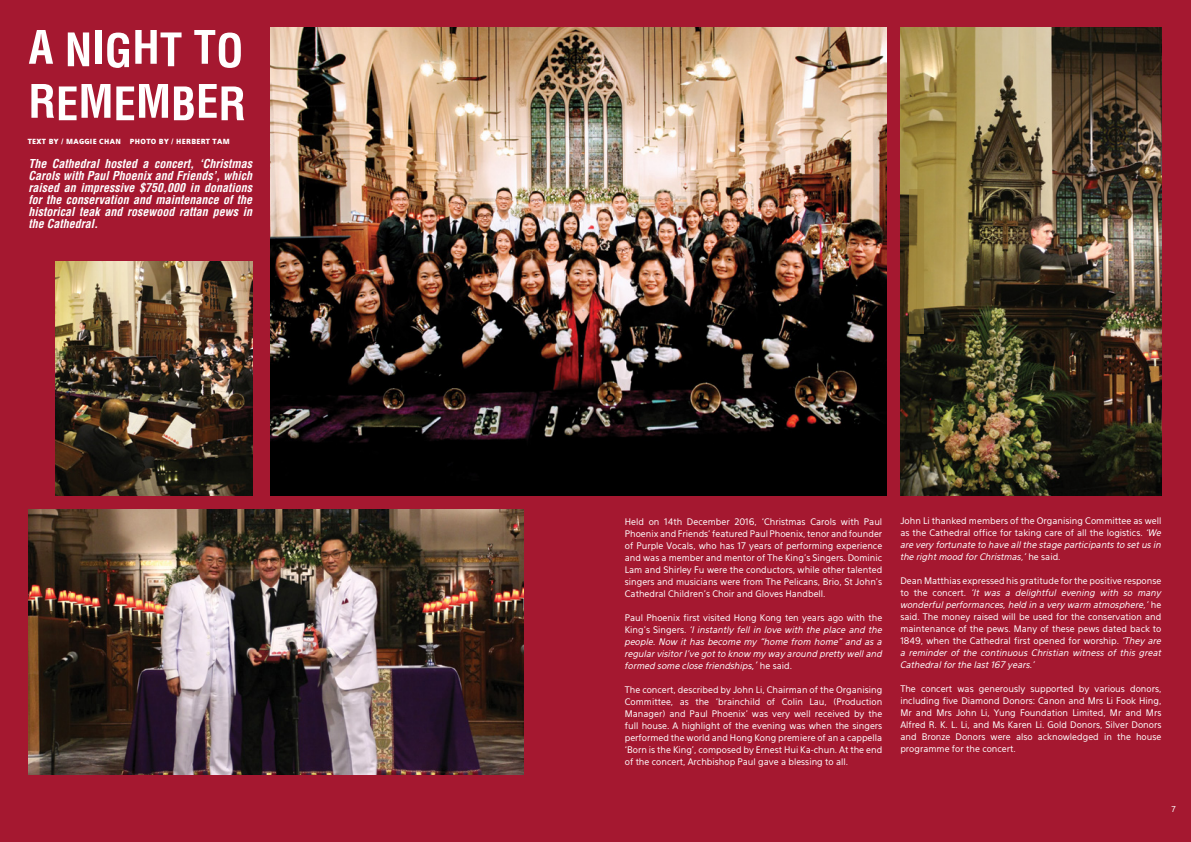
<style>
.page{position:relative;width:1191px;height:842px;background:#a51830}
.page>*{position:absolute;margin:0;border:0;box-sizing:border-box;transform-origin:0 0}
.t1{font:italic 700 condensed 12px/12px "Helvetica LT Std";color:#fff;text-align:justify}
.t2{font:9px/12px "Eau Sans";color:#fff;text-align:justify}
.t3{font:italic 9px/12px "Eau Sans";color:#fff;text-align:justify}
.t4{font:8px "Eau Sans";color:#fff}
.t5{font:900 7px "Eau Sans";letter-spacing:.05em;color:#fff}
.s1{font-style:normal}
.s2{font-size:10px}
.s3{font-style:italic}
</style>
<div class="page">
<svg style="left:29px;top:30px;width:24px;height:34px"></svg>
<svg style="left:68px;top:32px;width:21px;height:34px"></svg>
<div style="left:95px;top:30px;width:7px;height:34px;background:#fff"></div>
<svg style="left:107px;top:33px;width:22px;height:35px"></svg>
<svg style="left:135px;top:30px;width:46px;height:36px"></svg>
<svg style="left:194px;top:30px;width:47px;height:38px"></svg>
<svg style="left:31px;top:84px;width:79px;height:36px"></svg>
<svg style="left:116px;top:84px;width:52px;height:36px"></svg>
<svg style="left:174px;top:84px;width:70px;height:36px"></svg>
<img style="left:270px;top:27px;width:616px;height:468px">
<img style="left:55px;top:261px;width:197px;height:234px">
<img style="left:900px;top:27px;width:261px;height:468px">
<img style="left:28px;top:509px;width:495px;height:265px">
<svg style="left:909px;top:189px;width:14px;height:144px;background:#8b7534"></svg>
<p class="t5" style="left:28px;top:137px;width:95px">TEXT BY / MAGGIE CHAN</p>
<p class="t5" style="left:130px;top:137px;width:101px">PHOTO BY / HERBERT TAM</p>
<h1 class="t1" style="left:28px;top:157px;width:225px">The Cathedral hosted a concert, ‘Christmas Carols with Paul Phoenix and Friends’, which raised an impressive $750,000 in donations for the conservation and maintenance of the historical teak and rosewood rattan pews in the Cathedral.</h1>
<p class="t2" style="left:625px;top:515px;width:259px">Held on 14th December 2016, ‘Christmas Carols with Paul Phoenix and Friends’ featured Paul Phoenix, tenor and founder of Purple Vocals, who has 17 years of performing experience and was a member and mentor of The King’s Singers. Dominic Lam and Shirley Fu were the conductors, while other talented singers and musicians were from The Pelicans, Brio, St John’s Cathedral Children’s Choir and Gloves Handbell.</p>
<p class="t3" style="left:625px;top:611px;width:259px"><span class="s1">Paul Phoenix first visited Hong Kong ten years ago with the King’s Singers.</span> ‘I instantly fell in love with the place and the people. Now it has become my “home from home” and as a regular visitor I’ve got to know my way around pretty well and formed some close friendships<span class="s2">,’</span> <span class="s1">he said.</span></p>
<p class="t2" style="left:625px;top:683px;width:259px">The concert, described by John Li, Chairman of the Organising Committee, as the ‘brainchild of Colin Lau, (Production Manager) and Paul Phoenix’ was very well received by the full house. A highlight of the evening was when the singers performed the world and Hong Kong premiere of an a cappella ‘Born is the King’, composed by Ernest Hui Ka-chun. At the end of the concert, Archbishop Paul gave a blessing to all.</p>
<p class="t2" style="left:900px;top:514px;width:262px">John Li thanked members of the Organising Committee as well as the Cathedral office for taking care of all the logistics. <span class="s3">‘We are very fortunate to have all the stage participants to set us in the right mood for Christmas,’</span> he said.</p>
<p class="t2" style="left:900px;top:574px;width:263px">Dean Matthias expressed his gratitude for the positive response to the concert. <span class="s3">‘It was a delightful evening with so many wonderful performances, held in a very warm atmosphere,’</span> he said. The money raised will be used for the conservation and maintenance of the pews. Many of these pews dated back to 1849, when the Cathedral first opened for worship. <span class="s3">‘They are a reminder of the continuous Christian witness of this great Cathedral for the last 167 years.’</span></p>
<p class="t2" style="left:900px;top:682px;width:263px">The concert was generously supported by various donors, including five Diamond Donors: Canon and Mrs Li Fook Hing, Mr and Mrs John Li, Yung Foundation Limited, Mr and Mrs Alfred R. K. L. Li, and Ms Karen Li. Gold Donors, Silver Donors and Bronze Donors were also acknowledged in the house programme for the concert.</p>
<p class="t4" style="left:1171px;top:805px;width:6px">7</p>
</div>
